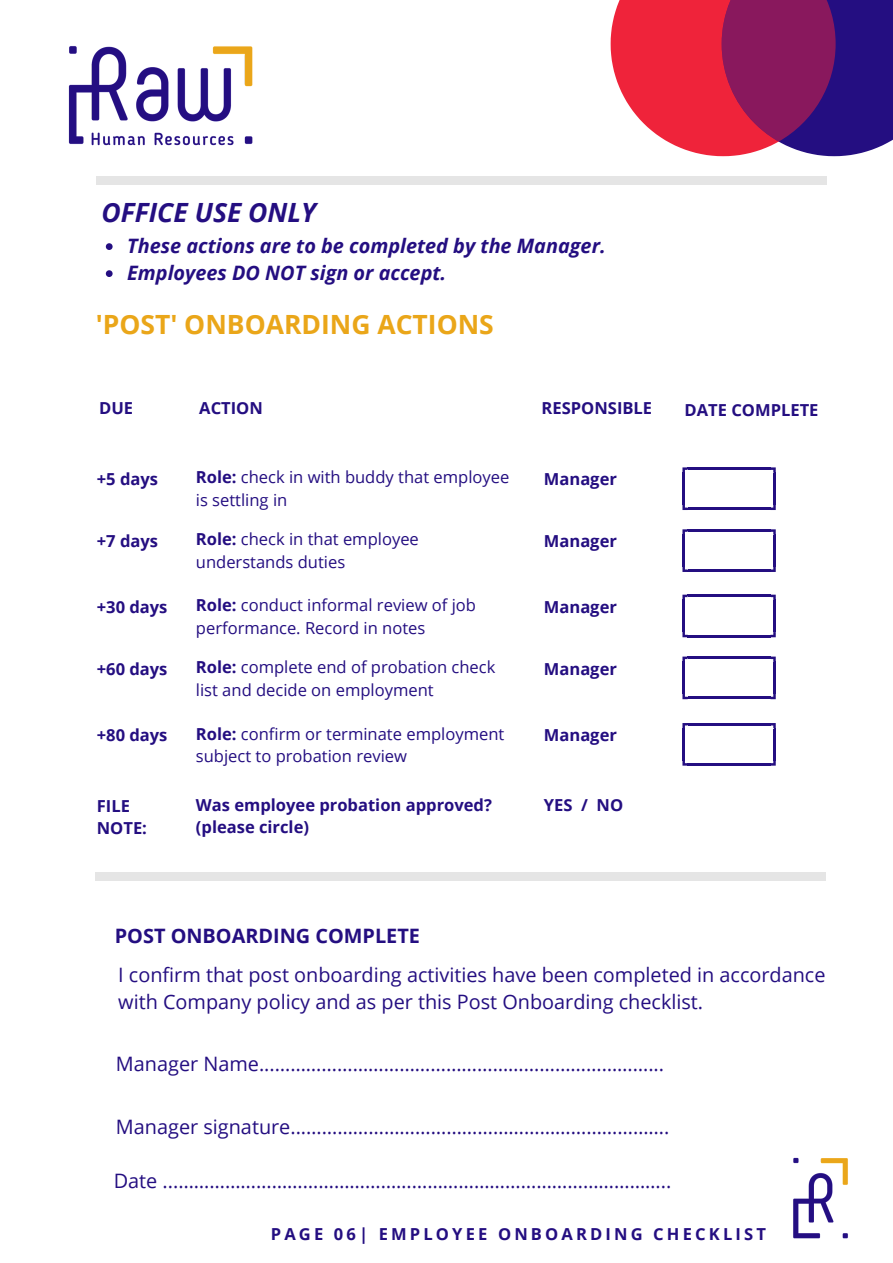
<style>
.page{position:relative;width:893px;height:1263px;background:#fff}
.page>*{position:absolute;margin:0;border:0;box-sizing:border-box;transform-origin:0 0}
.t1{font:700 26.55px "Open Sans";color:#eaa619}
.t2{font:italic 700 26.55px "Open Sans";color:#240e81}
.t3{font:19.8px/27px "Open Sans";color:#240e81}
.t4{font:italic 700 19.8px/27px "Open Sans";color:#240e81}
.t5{font:700 19.8px "Open Sans";color:#240e81}
.t6{font:16.5px/22.5px "Open Sans";color:#240e81}
.t7{font:700 16.5px/22.5px "Open Sans";color:#240e81}
.t8{font:700 16.5px "Open Sans";letter-spacing:.19em;color:#240e81}
.s1{font-weight:700}
</style>
<div class="page">
<img style="left:793px;top:1157px;width:55px;height:82px">
<svg style="left:611px;top:0;width:282px;height:156px;background:#a02c65"></svg>
<img style="left:68px;top:46px;width:185px;height:100px">
<hr style="left:687px;top:569px;width:84px;height:3px;background:#240e81">
<svg style="left:771px;top:567px;width:5px;height:5px"></svg>
<hr style="left:682px;top:534px;width:3px;height:33px;background:#240e81">
<svg style="left:682px;top:567px;width:6px;height:5px"></svg>
<hr style="left:773px;top:534px;width:3px;height:33px;background:#240e81">
<svg style="left:771px;top:529px;width:5px;height:6px"></svg>
<hr style="left:687px;top:529px;width:84px;height:3px;background:#240e81">
<svg style="left:682px;top:529px;width:6px;height:5px"></svg>
<hr style="left:687px;top:507px;width:84px;height:3px;background:#240e81">
<svg style="left:771px;top:505px;width:5px;height:5px"></svg>
<hr style="left:682px;top:472px;width:3px;height:33px;background:#240e81">
<svg style="left:682px;top:505px;width:6px;height:5px"></svg>
<hr style="left:773px;top:472px;width:3px;height:33px;background:#240e81">
<svg style="left:771px;top:467px;width:5px;height:6px"></svg>
<hr style="left:687px;top:467px;width:84px;height:3px;background:#240e81">
<svg style="left:682px;top:467px;width:6px;height:5px"></svg>
<hr style="left:687px;top:635px;width:84px;height:2px;background:#240e81">
<svg style="left:770px;top:632px;width:6px;height:5px"></svg>
<hr style="left:682px;top:600px;width:3px;height:32px;background:#240e81">
<svg style="left:682px;top:632px;width:6px;height:5px"></svg>
<hr style="left:773px;top:600px;width:3px;height:32px;background:#240e81">
<svg style="left:771px;top:595px;width:5px;height:5px"></svg>
<hr style="left:687px;top:595px;width:84px;height:2px;background:#240e81">
<svg style="left:682px;top:595px;width:6px;height:5px"></svg>
<hr style="left:687px;top:697px;width:84px;height:2px;background:#240e81">
<svg style="left:770px;top:694px;width:6px;height:5px"></svg>
<hr style="left:682px;top:662px;width:3px;height:32px;background:#240e81">
<svg style="left:682px;top:694px;width:6px;height:5px"></svg>
<hr style="left:773px;top:662px;width:3px;height:32px;background:#240e81">
<svg style="left:771px;top:657px;width:5px;height:5px"></svg>
<hr style="left:687px;top:657px;width:84px;height:2px;background:#240e81">
<svg style="left:682px;top:657px;width:6px;height:5px"></svg>
<hr style="left:687px;top:763px;width:84px;height:3px;background:#240e81">
<svg style="left:771px;top:761px;width:5px;height:5px"></svg>
<hr style="left:682px;top:728px;width:3px;height:32px;background:#240e81">
<svg style="left:682px;top:760px;width:5px;height:6px"></svg>
<hr style="left:773px;top:728px;width:3px;height:33px;background:#240e81">
<svg style="left:771px;top:723px;width:5px;height:5px"></svg>
<hr style="left:687px;top:723px;width:84px;height:2px;background:#240e81">
<svg style="left:682px;top:723px;width:6px;height:5px"></svg>
<div style="left:95px;top:872px;width:49px;height:9px;background:#e5e5e5"></div>
<div style="left:777px;top:872px;width:49px;height:9px;background:#e5e5e5"></div>
<div style="left:142px;top:872px;width:337px;height:9px;background:#e5e5e5"></div>
<div style="left:478px;top:872px;width:301px;height:9px;background:#e5e5e5"></div>
<div style="left:96px;top:176px;width:49px;height:9px;background:#e5e5e5"></div>
<div style="left:778px;top:176px;width:49px;height:9px;background:#e5e5e5"></div>
<div style="left:143px;top:176px;width:337px;height:9px;background:#e5e5e5"></div>
<div style="left:479px;top:176px;width:301px;height:9px;background:#e5e5e5"></div>
<svg style="left:106px;top:243px;width:7px;height:7px"></svg>
<svg style="left:106px;top:270px;width:7px;height:7px"></svg>
<h1 class="t2" style="left:101px;top:193px;width:216px">OFFICE USE ONLY</h1>
<p class="t4" style="left:127px;top:232px;width:480px">These actions are to be completed by the Manager.<br>Employees DO NOT sign or accept.</p>
<h1 class="t1" style="left:96px;top:306px;width:400px">'POST' ONBOARDING ACTIONS</h1>
<p class="t7" style="left:99px;top:397px;width:36px">DUE</p>
<p class="t7" style="left:199px;top:397px;width:65px">ACTION</p>
<p class="t7" style="left:542px;top:397px;width:112px">RESPONSIBLE</p>
<p class="t7" style="left:685px;top:398px;width:135px">DATE COMPLETE</p>
<p class="t6" style="left:196px;top:465px;width:315px"><span class="s1">Role:</span> check in with buddy that employee is settling in</p>
<p class="t7" style="left:97px;top:468px;width:63px">+5 days</p>
<p class="t7" style="left:544px;top:468px;width:75px">Manager</p>
<p class="t6" style="left:196px;top:527px;width:224px"><span class="s1">Role:</span> check in that employee understands duties</p>
<p class="t7" style="left:97px;top:530px;width:63px">+7 days</p>
<p class="t7" style="left:544px;top:530px;width:75px">Manager</p>
<p class="t6" style="left:196px;top:594px;width:282px"><span class="s1">Role:</span> conduct informal review of job performance. Record in notes</p>
<p class="t7" style="left:97px;top:595px;width:72px">+30 days</p>
<p class="t7" style="left:544px;top:595px;width:75px">Manager</p>
<p class="t6" style="left:196px;top:656px;width:301px"><span class="s1">Role:</span> complete end of probation check list and decide on employment</p>
<p class="t7" style="left:97px;top:657px;width:72px">+60 days</p>
<p class="t7" style="left:544px;top:657px;width:75px">Manager</p>
<p class="t6" style="left:196px;top:722px;width:310px"><span class="s1">Role:</span> confirm or terminate employment subject to probation review</p>
<p class="t7" style="left:97px;top:723px;width:72px">+80 days</p>
<p class="t7" style="left:544px;top:723px;width:75px">Manager</p>
<p class="t7" style="left:196px;top:793px;width:297px">Was employee probation approved? (please circle)</p>
<p class="t7" style="left:97px;top:794px;width:52px">FILE<br>NOTE:</p>
<p class="t7" style="left:544px;top:793px;width:81px">YES / NO</p>
<p class="t5" style="left:115px;top:921px;width:307px">POST ONBOARDING COMPLETE</p>
<p class="t3" style="left:118px;top:961px;width:709px">I confirm that post onboarding activities have been completed in accordance with Company policy and as per this Post Onboarding checklist.</p>
<p class="t3" style="left:116px;top:1050px;width:550px">Manager Name...………………………………………………………………...</p>
<p class="t3" style="left:116px;top:1113px;width:555px">Manager signature...…………………………………………………………….</p>
<p class="t3" style="left:114px;top:1167px;width:559px">Date ...…………………………………………………………………………………..</p>
<p class="t8" style="left:271px;top:1223px;width:497px">PAGE 06| EMPLOYEE ONBOARDING CHECKLIST</p>
</div>
